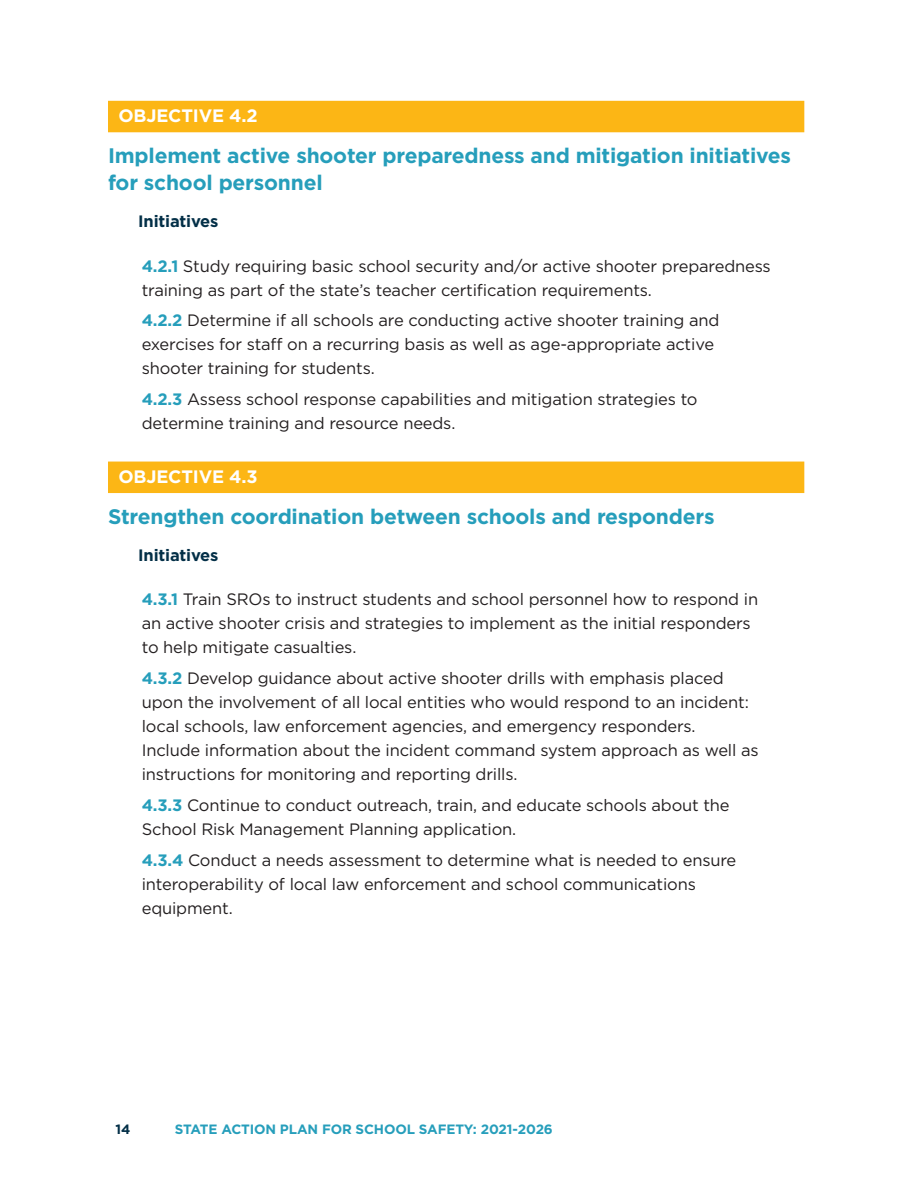
<style>
.page{position:relative;width:918px;height:1188px;background:#fff}
.page>*{position:absolute;margin:0;border:0;box-sizing:border-box;transform-origin:0 0}
.Objective_Descriptio{font:700 21px/27px "Gotham";letter-spacing:-.01em;color:#269ebb}
.Objective_Headline_R{font:700 18px "Gotham";letter-spacing:-.01em;color:#fff}
.Initiative_Number{font:16.5px/24px "Gotham";letter-spacing:-.01em;color:#231f20}
.Initiatives_Heading{font:700 16.5px "Gotham";letter-spacing:-.01em;color:#032f47}
.t1{font:700 13.5px "Gotham";letter-spacing:-.01em;color:#269ebb}
.t2{font:700 13.5px "Gotham";color:#032f47}
.s1{font-weight:700;color:#269ebb}
</style>
<div class="page">
<div style="left:108px;top:101px;width:696px;height:31px;background:#fcb615"></div>
<div style="left:108px;top:462px;width:696px;height:31px;background:#fcb615"></div>
<p class="Objective_Headline_R" style="left:118px;top:104px;width:141px">OBJECTIVE 4.2</p>
<p class="Objective_Descriptio" style="left:108px;top:142px;width:685px">Implement active shooter preparedness and mitigation initiatives for school personnel</p>
<p class="Initiatives_Heading" style="left:138px;top:211px;width:82px">Initiatives</p>
<p class="Initiative_Number" style="left:142px;top:253px;width:631px"><span class="s1">4.2.1</span> Study requiring basic school security and/or active shooter preparedness training as part of the state’s teacher certification requirements.</p>
<p class="Initiative_Number" style="left:142px;top:308px;width:579px"><span class="s1">4.2.2</span> Determine if all schools are conducting active shooter training and exercises for staff on a recurring basis as well as age-appropriate active shooter training for students.</p>
<p class="Initiative_Number" style="left:142px;top:387px;width:557px"><span class="s1">4.2.3</span> Assess school response capabilities and mitigation strategies to determine training and resource needs.</p>
<p class="Objective_Headline_R" style="left:118px;top:465px;width:141px">OBJECTIVE 4.3</p>
<p class="Objective_Descriptio" style="left:108px;top:503px;width:608px">Strengthen coordination between schools and responders</p>
<p class="Initiatives_Heading" style="left:138px;top:544px;width:82px">Initiatives</p>
<p class="Initiative_Number" style="left:142px;top:587px;width:618px"><span class="s1">4.3.1</span> Train SROs to instruct students and school personnel how to respond in an active shooter crisis and strategies to implement as the initial responders to help mitigate casualties.</p>
<p class="Initiative_Number" style="left:142px;top:666px;width:618px"><span class="s1">4.3.2</span> Develop guidance about active shooter drills with emphasis placed upon the involvement of all local entities who would respond to an incident: local schools, law enforcement agencies, and emergency responders.<br>Include information about the incident command system approach as well as instructions for monitoring and reporting drills.</p>
<p class="Initiative_Number" style="left:142px;top:793px;width:590px"><span class="s1">4.3.3</span> Continue to conduct outreach, train, and educate schools about the<br>School Risk Management Planning application.</p>
<p class="Initiative_Number" style="left:142px;top:847px;width:596px"><span class="s1">4.3.4</span> Conduct a needs assessment to determine what is needed to ensure interoperability of local law enforcement and school communications equipment.</p>
<p class="t2" style="left:115px;top:1120px;width:16px">14</p>
<p class="t1" style="left:175px;top:1120px;width:379px">STATE ACTION PLAN FOR SCHOOL SAFETY: 2021-2026</p>
</div>
